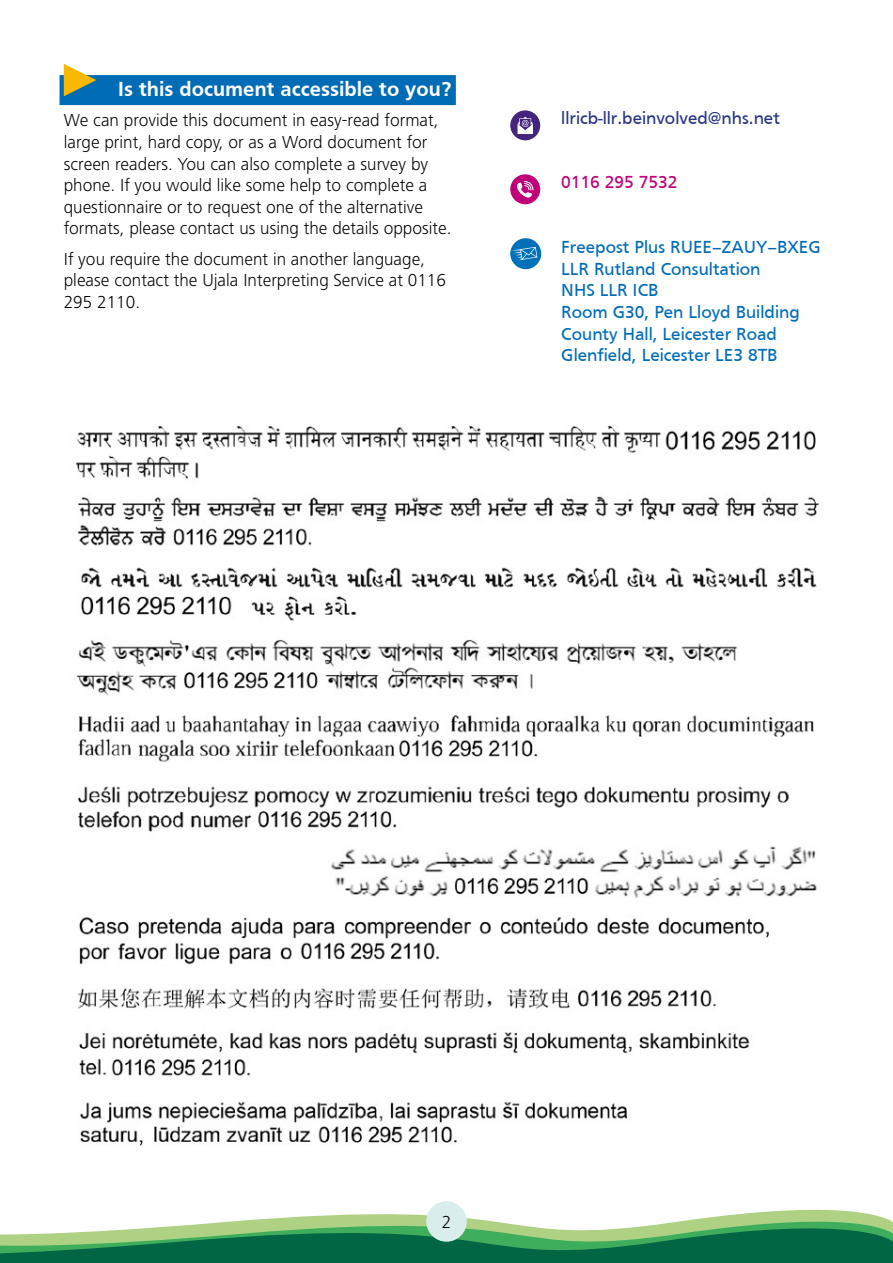
<style>
.page{position:relative;width:893px;height:1263px;background:#fff}
.page>*{position:absolute;margin:0;border:0;box-sizing:border-box;transform-origin:0 0}
.t1{font:700 21px "Frutiger";color:#fff}
.t2{font:300 18px/21.6px "Frutiger Next LT";color:#000}
.t3{font:18px/21.6px "Frutiger";color:#006cb6}
.t4{font:18px "Frutiger";color:#283583}
.t5{font:18px "Frutiger";color:#bf0078}
</style>
<div class="page">
<svg style="left:0;top:1212px;width:893px;height:51px"></svg>
<div style="left:426px;top:1201px;width:41px;height:41px;background:#d8edec;border-radius:50%"></div>
<div style="left:60px;top:75px;width:396px;height:30px;background:#006cb6"></div>
<svg style="left:64px;top:64px;width:32px;height:32px"></svg>
<img style="left:76px;top:426px;width:743px;height:720px">
<div style="left:510px;top:110px;width:30px;height:30px;background:#44257d;border-radius:50%"></div>
<svg style="left:517px;top:117px;width:16px;height:17px"></svg>
<div style="left:510px;top:174px;width:30px;height:30px;background:#bf0078;border-radius:50%"></div>
<svg style="left:512px;top:181px;width:22px;height:21px"></svg>
<div style="left:510px;top:238px;width:31px;height:31px;background:#0071b9;border-radius:50%"></div>
<svg style="left:511px;top:247px;width:26px;height:13px"></svg>
<p class="t1" style="left:118px;top:77px;width:335px">Is this document accessible to you?</p>
<p class="t2" style="left:64px;top:110px;width:389px">We can provide this document in easy-read format, large print, hard copy, or as a Word document for screen readers. You can also complete a survey by phone. If you would like some help to complete a questionnaire or to request one of the alternative formats, please contact us using the details opposite.</p>
<p class="t2" style="left:64px;top:248px;width:384px">If you require the document in another language, please contact the Ujala Interpreting Service at 0116<br>295 2110.</p>
<p class="t4" style="left:561px;top:107px;width:220px">llricb-llr.beinvolved@nhs.net</p>
<p class="t5" style="left:561px;top:172px;width:118px">0116 295 7532</p>
<p class="t3" style="left:561px;top:236px;width:261px">Freepost Plus RUEE–ZAUY–BXEG<br>LLR Rutland Consultation<br>NHS LLR ICB<br>Room G30, Pen Lloyd Building<br>County Hall, Leicester Road<br>Glenfield, Leicester LE3 8TB</p>
<p class="t2" style="left:442px;top:1211px;width:11px">2</p>
</div>
